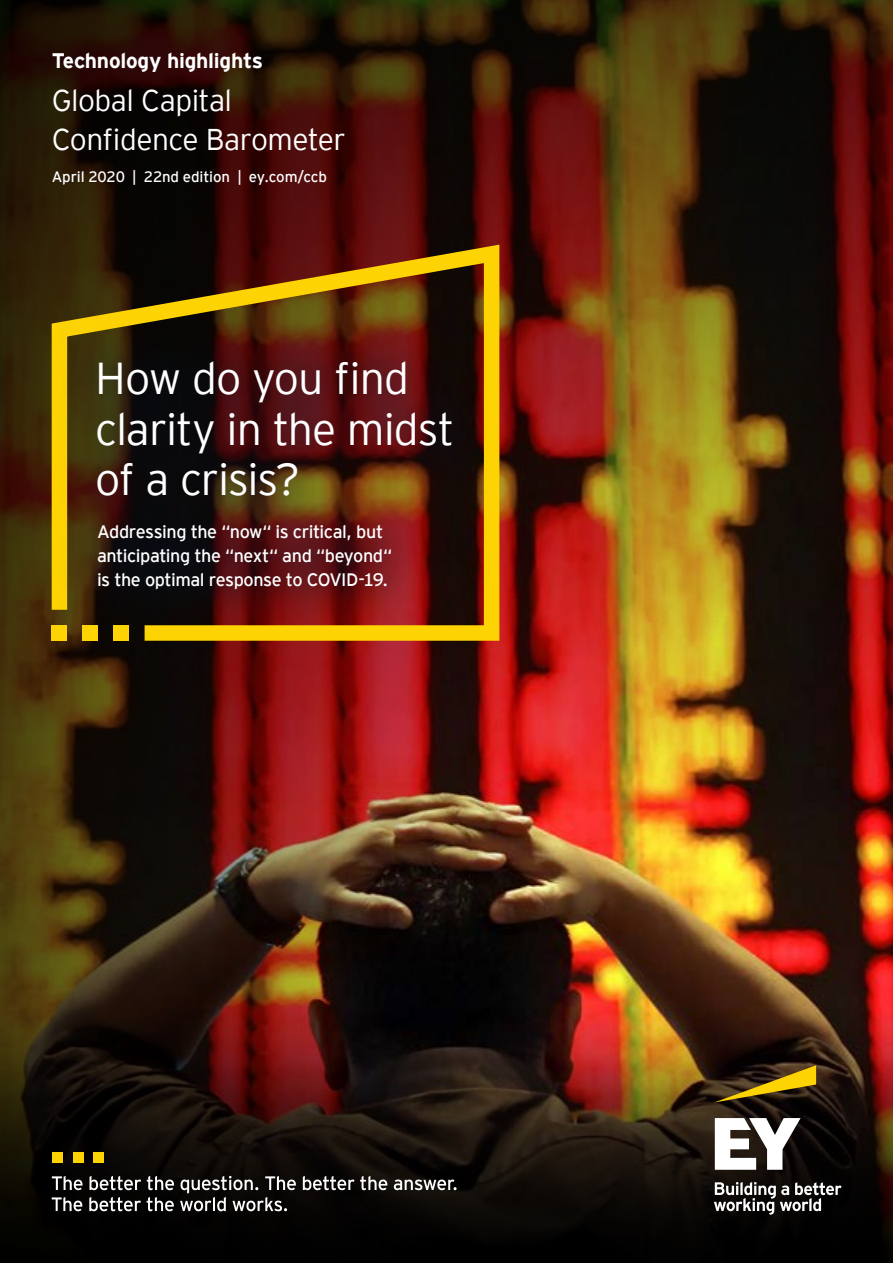
<style>
.page{position:relative;width:893px;height:1263px;background:#fff}
.page>*{position:absolute;margin:0;border:0;box-sizing:border-box;transform-origin:0 0}
.t1{font:300 44.55px/50.6px "EY Interstate";letter-spacing:-.025em;color:#fff}
.t2{font:300 30px/39px "EY Interstate";letter-spacing:-.02em;color:#fff}
.t3{font:700 21px "EY Interstate";letter-spacing:-.015em;color:#fff}
.t4{font:18px/24px "EY Interstate";letter-spacing:-.025em;color:#fff}
.t5{font:15px "EY Interstate";letter-spacing:-.005em;color:#fff}
</style>
<div class="page">
<img style="left:526px;top:810px;width:367px;height:199px">
<img style="left:526px;top:1009px;width:367px;height:45px">
<svg style="left:526px;top:1054px;width:367px;height:209px;background:#28160b"></svg>
<img style="left:526px;top:0;width:367px;height:810px">
<img style="left:0;top:0;width:526px;height:1263px">
<svg style="left:44px;top:235px;width:463px;height:413px;background:#7b5207"></svg>
<div style="left:52px;top:625px;width:15px;height:16px;background:#fed304"></div>
<div style="left:83px;top:625px;width:15px;height:16px;background:#fed304"></div>
<div style="left:114px;top:625px;width:15px;height:16px;background:#fed304"></div>
<svg style="left:59px;top:324px;width:429px;height:302px;background:#451b0d"></svg>
<svg style="left:714px;top:1065px;width:102px;height:37px;background:#634e10"></svg>
<svg style="left:714px;top:1118px;width:127px;height:97px"></svg>
<div style="left:52px;top:1152px;width:11px;height:11px;background:#fed304"></div>
<div style="left:73px;top:1152px;width:10px;height:11px;background:#fed304"></div>
<div style="left:94px;top:1152px;width:10px;height:11px;background:#fed304"></div>
<svg style="left:52px;top:1176px;width:31px;height:14px"></svg>
<svg style="left:89px;top:1176px;width:52px;height:14px"></svg>
<svg style="left:147px;top:1176px;width:27px;height:14px"></svg>
<svg style="left:303px;top:1176px;width:51px;height:14px"></svg>
<svg style="left:360px;top:1176px;width:27px;height:14px"></svg>
<svg style="left:394px;top:1179px;width:63px;height:11px"></svg>
<svg style="left:52px;top:1197px;width:30px;height:14px"></svg>
<svg style="left:89px;top:1197px;width:52px;height:14px"></svg>
<svg style="left:147px;top:1197px;width:27px;height:14px"></svg>
<svg style="left:180px;top:1176px;width:116px;height:35px;background:#444241"></svg>
<p class="t3" style="left:52px;top:46px;width:213px">Technology highlights</p>
<h2 class="t2" style="left:52px;top:79px;width:296px">Global Capital<br>Confidence Barometer</h2>
<p class="t5" style="left:52px;top:166px;width:277px">April 2020 | 22nd edition | ey.com/ccb</p>
<h1 class="t1" style="left:95px;top:350px;width:361px">How do you find clarity in the midst of a crisis?</h1>
<p class="t4" style="left:97px;top:519px;width:296px">Addressing the “now“ is critical, but anticipating the “next“ and “beyond“ is the optimal response to COVID-19.</p>
</div>
